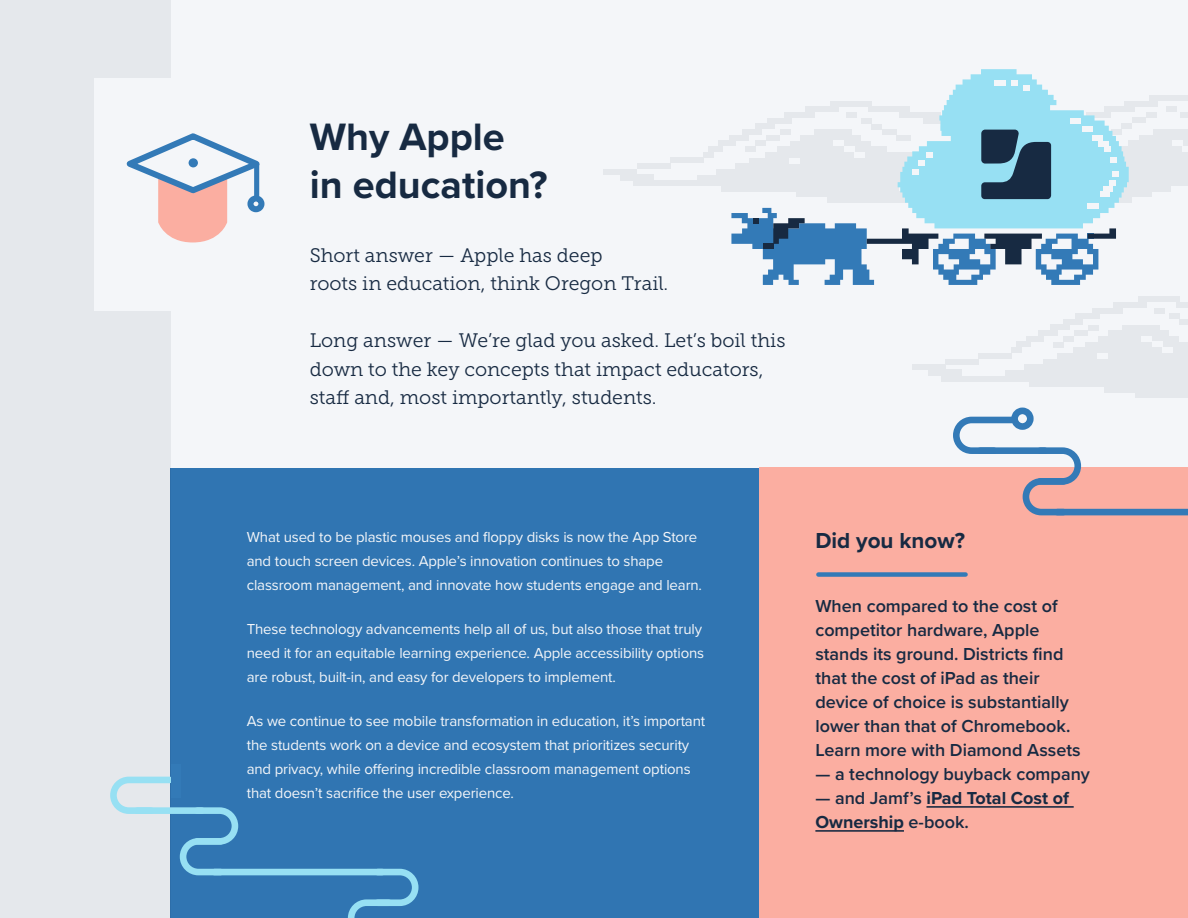
<style>
.page{position:relative;width:1188px;height:918px;background:#f4f6f9}
.page>*{position:absolute;margin:0;border:0;box-sizing:border-box;transform-origin:0 0}
.t1{font:700 39.6px/47.5px "Proxima Nova";color:#172a42}
.t2{font:700 22.5px "Proxima Nova";color:#172a42}
.t3{font:19.5px/28.5px "Museo Slab 300";color:#172a42}
.t4{font:600 18px/24px "Proxima Nova";color:#172a42}
.t5{font:700 18px/24px "Proxima Nova";color:#172a42}
.t6{font:15px/24px "Proxima Nova";letter-spacing:-.01em;color:#f4f6f9}
.s1{font-weight:600}
</style>
<div class="page">
<div style="left:633px;top:180px;width:555px;height:6px;background:#e5e8ec"></div>
<div style="left:942px;top:376px;width:246px;height:5px;background:#e5e8ec"></div>
<div style="left:698px;top:175px;width:490px;height:5px;background:#e5e8ec"></div>
<div style="left:1006px;top:370px;width:182px;height:6px;background:#e5e8ec"></div>
<div style="left:716px;top:169px;width:472px;height:6px;background:#e5e8ec"></div>
<div style="left:1024px;top:364px;width:164px;height:6px;background:#e5e8ec"></div>
<div style="left:735px;top:163px;width:453px;height:6px;background:#e5e8ec"></div>
<div style="left:1043px;top:359px;width:145px;height:5px;background:#e5e8ec"></div>
<div style="left:749px;top:158px;width:439px;height:5px;background:#e5e8ec"></div>
<div style="left:1057px;top:353px;width:131px;height:6px;background:#e5e8ec"></div>
<div style="left:765px;top:152px;width:423px;height:6px;background:#e5e8ec"></div>
<div style="left:1073px;top:348px;width:115px;height:5px;background:#e5e8ec"></div>
<div style="left:1086px;top:342px;width:102px;height:6px;background:#e5e8ec"></div>
<div style="left:1135px;top:393px;width:53px;height:5px;background:#e5e8ec"></div>
<div style="left:1104px;top:387px;width:84px;height:6px;background:#e5e8ec"></div>
<div style="left:1062px;top:186px;width:109px;height:6px;background:#e5e8ec"></div>
<div style="left:1042px;top:192px;width:109px;height:5px;background:#e5e8ec"></div>
<div style="left:1023px;top:197px;width:109px;height:6px;background:#e5e8ec"></div>
<div style="left:721px;top:186px;width:178px;height:6px;background:#e5e8ec"></div>
<div style="left:1029px;top:381px;width:159px;height:6px;background:#e5e8ec"></div>
<div style="left:1116px;top:146px;width:72px;height:6px;background:#e5e8ec"></div>
<div style="left:1098px;top:336px;width:81px;height:6px;background:#e5e8ec"></div>
<div style="left:1129px;top:141px;width:59px;height:5px;background:#e5e8ec"></div>
<div style="left:1109px;top:331px;width:60px;height:5px;background:#e5e8ec"></div>
<div style="left:1140px;top:135px;width:48px;height:6px;background:#e5e8ec"></div>
<div style="left:1122px;top:325px;width:38px;height:6px;background:#e5e8ec"></div>
<div style="left:1153px;top:129px;width:35px;height:6px;background:#e5e8ec"></div>
<div style="left:1169px;top:313px;width:10px;height:6px;background:#e5e8ec"></div>
<div style="left:1180px;top:112px;width:8px;height:6px;background:#e5e8ec"></div>
<div style="left:1154px;top:308px;width:11px;height:5px;background:#e5e8ec"></div>
<div style="left:1166px;top:107px;width:10px;height:5px;background:#e5e8ec"></div>
<div style="left:1141px;top:336px;width:11px;height:6px;background:#f4f6f9"></div>
<div style="left:1172px;top:140px;width:11px;height:6px;background:#f4f6f9"></div>
<div style="left:1097px;top:353px;width:11px;height:6px;background:#f4f6f9"></div>
<div style="left:1152px;top:342px;width:10px;height:5px;background:#f4f6f9"></div>
<svg style="left:1183px;top:146px;width:5px;height:5px"></svg>
<div style="left:1162px;top:348px;width:11px;height:5px;background:#f4f6f9"></div>
<div style="left:1053px;top:342px;width:10px;height:5px;background:#e5e8ec"></div>
<div style="left:1063px;top:336px;width:11px;height:6px;background:#e5e8ec"></div>
<div style="left:1122px;top:123px;width:10px;height:6px;background:#e5e8ec"></div>
<div style="left:1074px;top:330px;width:14px;height:6px;background:#e5e8ec"></div>
<div style="left:1132px;top:118px;width:14px;height:5px;background:#e5e8ec"></div>
<div style="left:1088px;top:325px;width:10px;height:6px;background:#e5e8ec"></div>
<div style="left:1146px;top:112px;width:11px;height:6px;background:#e5e8ec"></div>
<div style="left:1179px;top:319px;width:9px;height:6px;background:#e5e8ec"></div>
<div style="left:703px;top:152px;width:11px;height:5px;background:#e5e8ec"></div>
<div style="left:1011px;top:347px;width:11px;height:6px;background:#e5e8ec"></div>
<div style="left:670px;top:157px;width:33px;height:6px;background:#e5e8ec"></div>
<div style="left:978px;top:353px;width:33px;height:5px;background:#e5e8ec"></div>
<div style="left:637px;top:163px;width:33px;height:6px;background:#e5e8ec"></div>
<div style="left:945px;top:359px;width:33px;height:5px;background:#e5e8ec"></div>
<div style="left:620px;top:174px;width:34px;height:6px;background:#e5e8ec"></div>
<div style="left:929px;top:370px;width:33px;height:6px;background:#e5e8ec"></div>
<div style="left:604px;top:169px;width:33px;height:6px;background:#e5e8ec"></div>
<div style="left:912px;top:364px;width:33px;height:6px;background:#e5e8ec"></div>
<div style="left:708px;top:146px;width:15px;height:6px;background:#e5e8ec"></div>
<div style="left:1016px;top:342px;width:15px;height:5px;background:#e5e8ec"></div>
<div style="left:718px;top:141px;width:17px;height:5px;background:#e5e8ec"></div>
<div style="left:1026px;top:336px;width:17px;height:6px;background:#e5e8ec"></div>
<div style="left:730px;top:135px;width:19px;height:6px;background:#e5e8ec"></div>
<div style="left:1038px;top:330px;width:19px;height:6px;background:#e5e8ec"></div>
<div style="left:1050px;top:325px;width:20px;height:5px;background:#e5e8ec"></div>
<div style="left:1063px;top:319px;width:20px;height:6px;background:#e5e8ec"></div>
<div style="left:1075px;top:313px;width:25px;height:6px;background:#e5e8ec"></div>
<div style="left:1093px;top:308px;width:30px;height:5px;background:#e5e8ec"></div>
<div style="left:1104px;top:107px;width:31px;height:5px;background:#e5e8ec"></div>
<div style="left:1113px;top:302px;width:34px;height:6px;background:#e5e8ec"></div>
<div style="left:1125px;top:101px;width:33px;height:6px;background:#e5e8ec"></div>
<div style="left:1138px;top:296px;width:42px;height:6px;background:#e5e8ec"></div>
<div style="left:1150px;top:95px;width:38px;height:6px;background:#e5e8ec"></div>
<div style="left:1177px;top:302px;width:11px;height:6px;background:#e5e8ec"></div>
<div style="left:0;top:0;width:171px;height:918px;background:#e5e8ec"></div>
<div style="left:94px;top:79px;width:382px;height:232px;background:#f4f6f9"></div>
<div style="left:759px;top:468px;width:429px;height:450px;background:#fbaea1"></div>
<div style="left:171px;top:468px;width:588px;height:450px;background:#337ab7"></div>
<hr style="left:926px;top:806px;width:148px;height:2px;background:#172a42">
<hr style="left:815px;top:830px;width:89px;height:2px;background:#172a42">
<div style="left:818px;top:572px;width:148px;height:5px;background:#337ab7"></div>
<svg style="left:110px;top:773px;width:132px;height:106px"></svg>
<div style="left:214px;top:869px;width:168px;height:6px;background:#97e0f3"></div>
<div style="left:137px;top:807px;width:65px;height:7px;background:#97e0f3"></div>
<svg style="left:345px;top:868px;width:74px;height:50px"></svg>
<svg style="left:950px;top:413px;width:134px;height:103px"></svg>
<div style="left:1057px;top:509px;width:131px;height:6px;background:#337ab7"></div>
<div style="left:980px;top:447px;width:65px;height:7px;background:#337ab7"></div>
<div style="left:171px;top:765px;width:9px;height:33px;background:#337ab7"></div>
<div style="left:1011px;top:408px;width:23px;height:22px;border:7px solid #337ab7;border-radius:50%"></div>
<svg style="left:731px;top:69px;width:398px;height:216px"></svg>
<svg style="left:126px;top:133px;width:139px;height:109px"></svg>
<div style="left:254px;top:164px;width:5px;height:34px;background:#337ab7"></div>
<div style="left:250px;top:198px;width:11px;height:11px;background:#f4f6f9;border-radius:50%"></div>
<div style="left:247px;top:195px;width:17px;height:17px;border:6px solid #337ab7;border-radius:50%"></div>
<div style="left:189px;top:158px;width:9px;height:9px;background:#337ab7;border-radius:50%"></div>
<p class="t1" style="left:310px;top:113px;width:239px">Why Apple in education?</p>
<p class="t3" style="left:310px;top:241px;width:360px">Short answer — Apple has deep<br>roots in education, think Oregon Trail.</p>
<p class="t3" style="left:310px;top:326px;width:477px">Long answer — We’re glad you asked. Let’s boil this down to the key concepts that impact educators, staff and, most importantly, students.</p>
<p class="t6" style="left:247px;top:524px;width:457px">What used to be plastic mouses and floppy disks is now the App Store and touch screen devices. Apple’s innovation continues to shape classroom management, and innovate how students engage and learn.</p>
<p class="t6" style="left:247px;top:617px;width:459px">These technology advancements help all of us, but also those that truly need it for an equitable learning experience. Apple accessibility options are robust, built-in, and easy for developers to implement.</p>
<p class="t6" style="left:247px;top:709px;width:460px">As we continue to see mobile transformation in education, it’s important the students work on a device and ecosystem that prioritizes security and privacy, while offering incredible classroom management options that doesn’t sacrifice the user experience.</p>
<p class="t2" style="left:815px;top:524px;width:151px">Did you know?</p>
<p class="t4" style="left:815px;top:594px;width:267px">When compared to the cost of competitor hardware, Apple stands its ground. Districts find that the cost of iPad as their device of choice is substantially lower than that of Chromebook.<br>Learn more with Diamond Assets</p>
<p class="t4" style="left:815px;top:762px;width:276px">— a technology buyback company</p>
<p class="t5" style="left:815px;top:786px;width:255px"><span class="s1">— and Jamf’s</span> iPad Total Cost of<br>Ownership <span class="s1">e-book.</span></p>
</div>
